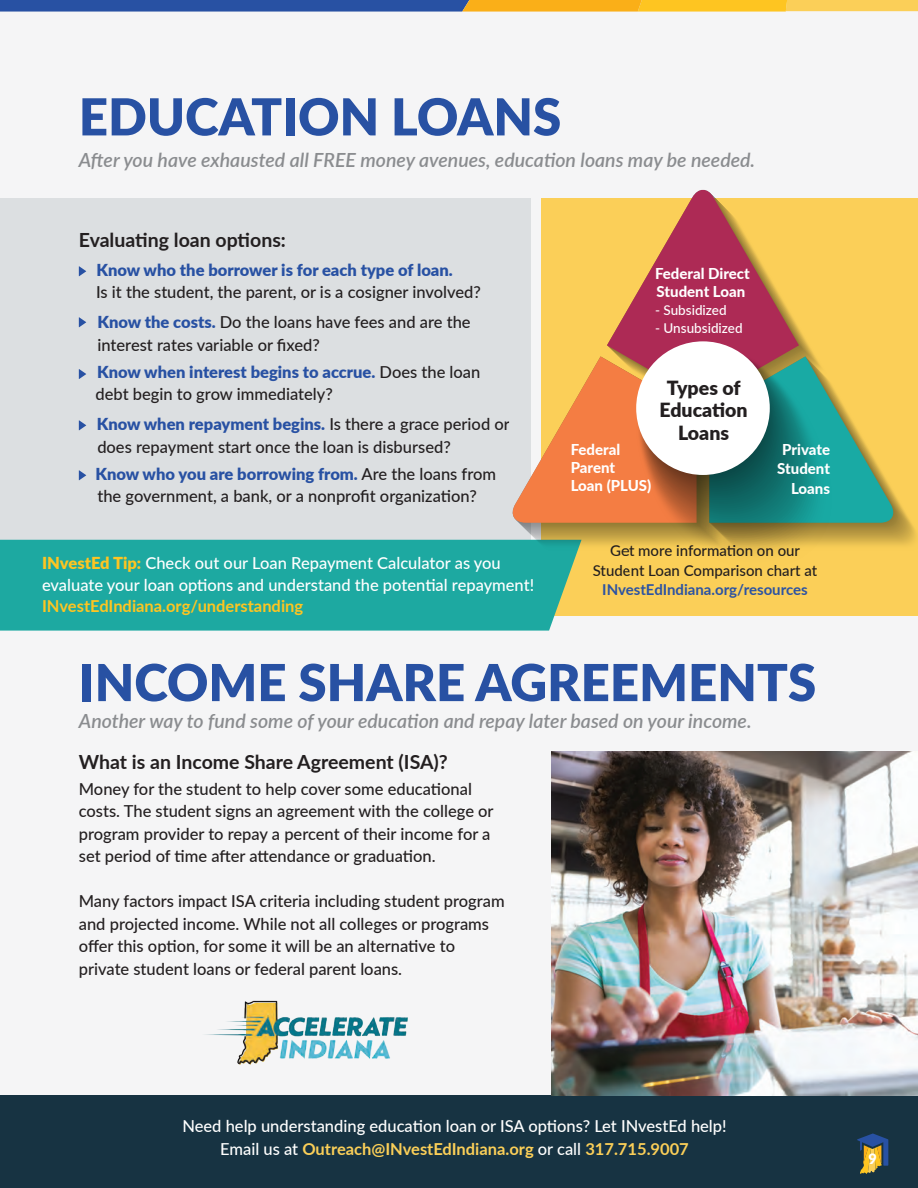
<style>
.page{position:relative;width:918px;height:1188px;background:#f5f5f6}
.page>*{position:absolute;margin:0;border:0;box-sizing:border-box;transform-origin:0 0}
.t1{font:900 51px "Lato";color:#2851a3}
.t2{font:italic 600 19.5px "Lato";color:#8a8c8f}
.t3{font:700 19.5px "Lato";color:#231f20}
.t4{font:900 19.5px/22.5px "Lato";color:#231f20;text-align:center}
.t5{font:500 16.5px/22.5px "Lato";color:#231f20}
.t6{font:500 16.5px/22.5px "Lato";color:#fff;text-align:center}
.t7{font:900 16.5px "Lato";color:#2851a3}
.t8{font:700 16.5px "Lato";color:#fec521}
.t9{font:800 15px/18px "Lato";color:#fff}
.t10{font:500 15px/19.5px "Lato";color:#231f20;text-align:center}
.t11{font:700 15px "Lato";color:#2c53a2}
.t12{font:900 14.4px "Lato";color:#fff}
.t13{font:500 13.5px "Lato";color:#fff}
.s1{font-weight:900;color:#2851a3}
.s2{font-weight:900;color:#fec521}
.s3{font-weight:700;color:#fbcf58}
</style>
<div class="page">
<div style="left:0;top:198px;width:530px;height:377px;background:#dcdfe1"></div>
<div style="left:541px;top:198px;width:377px;height:417px;background:#fbcf58"></div>
<div style="left:0;top:1095px;width:918px;height:93px;background:#173342"></div>
<svg style="left:79px;top:266px;width:7px;height:10px"></svg>
<svg style="left:79px;top:317px;width:7px;height:10px"></svg>
<svg style="left:79px;top:369px;width:7px;height:10px"></svg>
<svg style="left:79px;top:420px;width:7px;height:10px"></svg>
<svg style="left:79px;top:470px;width:7px;height:10px"></svg>
<img style="left:552px;top:752px;width:366px;height:343px">
<div style="left:0;top:540px;width:582px;height:91px;background:#1da9a1"></div>
<svg style="left:509px;top:189px;width:407px;height:378px"></svg>
<div style="left:636px;top:341px;width:134px;height:134px;background:#fff;border-radius:50%"></div>
<img style="left:205px;top:1000px;width:203px;height:65px">
<svg style="left:857px;top:1133px;width:31px;height:41px"></svg>
<svg style="left:0;top:0;width:918px;height:12px"></svg>
<h1 class="t1" style="left:79px;top:78px;width:484px">EDUCATION LOANS</h1>
<p class="t2" style="left:79px;top:146px;width:678px">After you have exhausted all FREE money avenues, education loans may be needed.</p>
<p class="t3" style="left:79px;top:226px;width:209px">Evaluating loan options:</p>
<p class="t7" style="left:96px;top:258px;width:358px">Know who the borrower is for each type of loan.</p>
<p class="t5" style="left:96px;top:277px;width:386px;line-height:30px">Is it the student, the parent, or is a cosigner involved?<br><span class="s1">Know the costs.</span> Do the loans have fees and are the</p>
<p class="t5" style="left:97px;top:331px;width:385px;line-height:27px">interest rates variable or fixed?<br><span class="s1">Know when interest begins to accrue.</span> Does the loan</p>
<p class="t5" style="left:95px;top:379px;width:416px;line-height:30px">debt begin to grow immediately?<br><span class="s1">Know when repayment begins.</span> Is there a grace period or</p>
<p class="t5" style="left:95px;top:433px;width:402px;line-height:27px">does repayment start once the loan is disbursed?<br><span class="s1">Know who you are borrowing from.</span> Are the loans from</p>
<p class="t5" style="left:97px;top:484px;width:381px">the government, a bank, or a nonprofit organization?</p>
<p class="t6" style="left:42px;top:552px;width:494px;line-height:21.6px;text-align:left"><span class="s2">INvestEd Tip:</span> Check out our Loan Repayment Calculator as you evaluate your loan options and understand the potential repayment!</p>
<p class="t8" style="left:42px;top:594px;width:263px">INvestEdIndiana.org/understanding</p>
<p class="t9" style="left:655px;top:264px;width:96px">Federal Direct<br>Student Loan</p>
<p class="t13" style="left:655px;top:300px;width:73px">- Subsidized</p>
<p class="t13" style="left:655px;top:318px;width:89px">- Unsubsidized</p>
<p class="t4" style="left:660px;top:376px;width:90px">Types of<br>Education<br>Loans</p>
<p class="t9" style="left:571px;top:440px;width:82px">Federal<br>Parent<br>Loan (PLUS)</p>
<p class="t9" style="left:777px;top:439px;width:54px;line-height:19.5px;text-align:right">Private<br>Student<br>Loans</p>
<p class="t10" style="left:593px;top:540px;width:226px">Get more information on our<br>Student Loan Comparison chart at</p>
<p class="t11" style="left:602px;top:579px;width:207px">INvestEdIndiana.org/resources</p>
<h1 class="t1" style="left:79px;top:644px;width:739px">INCOME SHARE AGREEMENTS</h1>
<p class="t2" style="left:79px;top:707px;width:674px">Another way to fund some of your education and repay later based on your income.</p>
<p class="t3" style="left:79px;top:748px;width:371px">What is an Income Share Agreement (ISA)?</p>
<p class="t5" style="left:79px;top:777px;width:416px">Money for the student to help cover some educational costs. The student signs an agreement with the college or program provider to repay a percent of their income for a set period of time after attendance or graduation.</p>
<p class="t5" style="left:79px;top:889px;width:427px">Many factors impact ISA criteria including student program and projected income. While not all colleges or programs offer this option, for some it will be an alternative to private student loans or federal parent loans.</p>
<p class="t6" style="left:182px;top:1114px;width:546px">Need help understanding education loan or ISA options? Let INvestEd help!<br>Email us at <span class="s3">Outreach@INvestEdIndiana.org</span> or call <span class="s3">317.715.9007</span></p>
<p class="t12" style="left:868px;top:1148px;width:10px">9</p>
</div>
